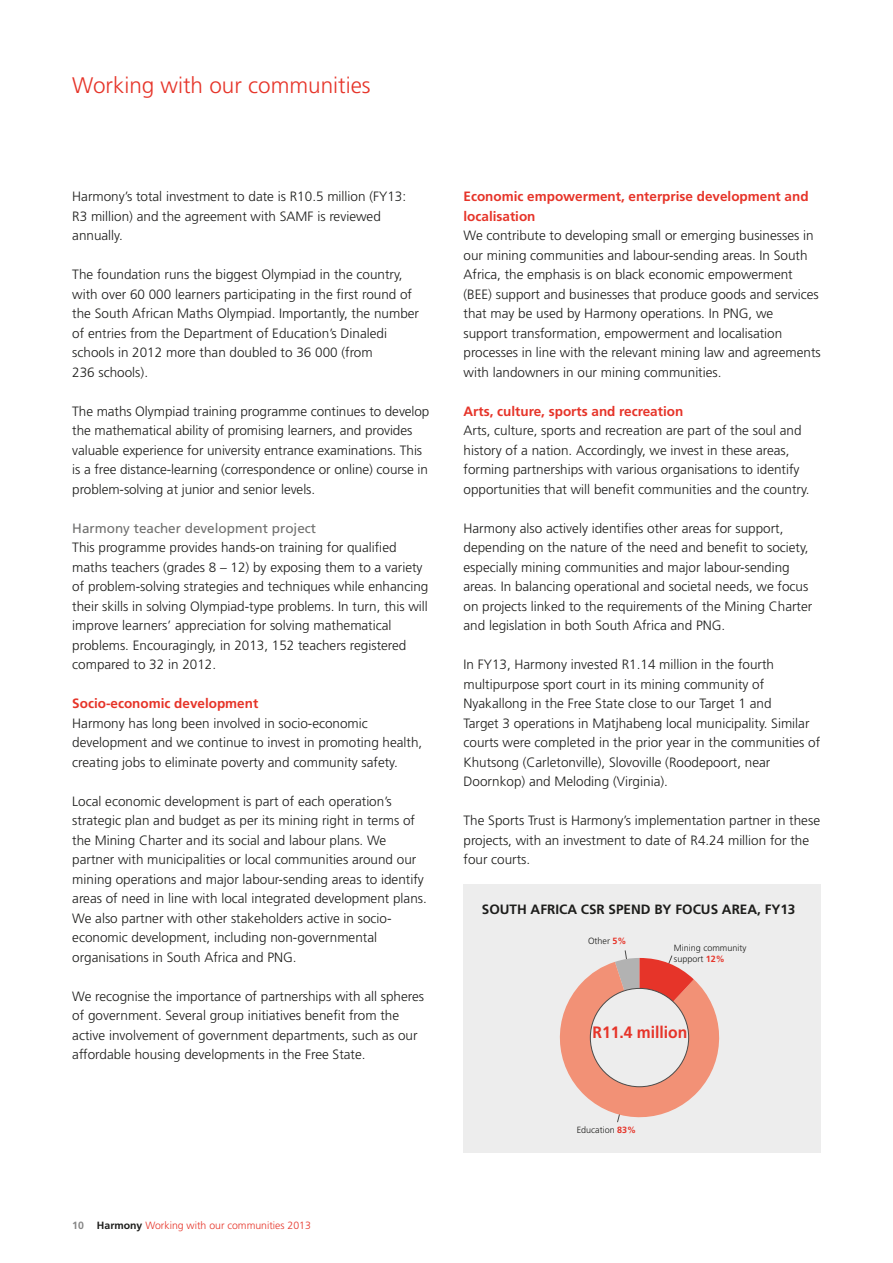
<style>
.page{position:relative;width:893px;height:1263px;background:#fff}
.page>*{position:absolute;margin:0;border:0;box-sizing:border-box;transform-origin:0 0}
.t1{font:300 22.5px "Frutiger LT Std";color:#e63429}
.t2{font:700 16.5px "Frutiger LT Std";color:#e63429;scale:.95 1}
.t3{font:300 13.5px/19.5px "Frutiger LT Std";color:#1d1d1b}
.t4{font:700 13.5px/19.5px "Frutiger LT Std";color:#e63429}
.t5{font:700 13.5px "Frutiger LT Std";color:#1d1d1b}
.t6{font:13.5px "Frutiger LT Std";color:#70706f}
.t7{font:300 10.5px "Frutiger LT Std";color:#e63429}
.t8{font:300 9px/10.8px "Frutiger LT Std";color:#1d1d1b}
.s1{font-weight:700;color:#e63429}
.s2{font-weight:700;color:#878787}
.s3{font-weight:700;color:#1d1d1b}
</style>
<div class="page">
<div style="left:463px;top:884px;width:358px;height:269px;background:#ededed"></div>
<svg style="left:559px;top:950px;width:161px;height:173px"></svg>
<div style="left:590px;top:988px;width:99px;height:99px;background:#ededed;border-radius:50%"></div>
<h1 class="t1" style="left:72px;top:73px;width:300px">Working with our communities</h1>
<p class="t3" style="left:72px;top:187px;width:335px">Harmony’s total investment to date is R10.5 million (FY13:<br>R3 million) and the agreement with SAMF is reviewed annually.</p>
<p class="t3" style="left:72px;top:265px;width:348px">The foundation runs the biggest Olympiad in the country, with over 60 000 learners participating in the first round of the South African Maths Olympiad. Importantly, the number of entries from the Department of Education’s Dinaledi schools in 2012 more than doubled to 36 000 (from<br>236 schools).</p>
<p class="t3" style="left:72px;top:402px;width:359px">The maths Olympiad training programme continues to develop the mathematical ability of promising learners, and provides valuable experience for university entrance examinations. This is a free distance-learning (correspondence or online) course in problem-solving at junior and senior levels.</p>
<p class="t6" style="left:72px;top:520px;width:245px">Harmony teacher development project</p>
<p class="t3" style="left:72px;top:538px;width:358px">This programme provides hands-on training for qualified maths teachers (grades 8 – 12) by exposing them to a variety of problem-solving strategies and techniques while enhancing their skills in solving Olympiad-type problems. In turn, this will improve learners’ appreciation for solving mathematical problems. Encouragingly, in 2013, 152 teachers registered compared to 32 in 2012.</p>
<p class="t4" style="left:72px;top:694px;width:188px">Socio-economic development</p>
<p class="t3" style="left:72px;top:714px;width:352px">Harmony has long been involved in socio-economic development and we continue to invest in promoting health, creating jobs to eliminate poverty and community safety.</p>
<p class="t3" style="left:72px;top:792px;width:356px">Local economic development is part of each operation’s strategic plan and budget as per its mining right in terms of the Mining Charter and its social and labour plans. We partner with municipalities or local communities around our mining operations and major labour-sending areas to identify areas of need in line with local integrated development plans.<br>We also partner with other stakeholders active in socio&shy;economic development, including non-governmental organisations in South Africa and PNG.</p>
<p class="t3" style="left:72px;top:987px;width:353px">We recognise the importance of partnerships with all spheres of government. Several group initiatives benefit from the active involvement of government departments, such as our affordable housing developments in the Free State.</p>
<p class="t4" style="left:463px;top:187px;width:347px">Economic empowerment, enterprise development and localisation</p>
<p class="t3" style="left:463px;top:226px;width:359px">We contribute to developing small or emerging businesses in our mining communities and labour-sending areas. In South Africa, the emphasis is on black economic empowerment (BEE) support and businesses that produce goods and services that may be used by Harmony operations. In PNG, we support transformation, empowerment and localisation processes in line with the relevant mining law and agreements with landowners in our mining communities.</p>
<p class="t4" style="left:463px;top:401px;width:221px">Arts, culture, sports and recreation</p>
<p class="t3" style="left:463px;top:421px;width:348px">Arts, culture, sports and recreation are part of the soul and history of a nation. Accordingly, we invest in these areas, forming partnerships with various organisations to identify opportunities that will benefit communities and the country.</p>
<p class="t3" style="left:463px;top:518px;width:350px">Harmony also actively identifies other areas for support, depending on the nature of the need and benefit to society, especially mining communities and major labour-sending areas. In balancing operational and societal needs, we focus on projects linked to the requirements of the Mining Charter and legislation in both South Africa and PNG.</p>
<p class="t3" style="left:463px;top:655px;width:358px">In FY13, Harmony invested R1.14 million in the fourth multipurpose sport court in its mining community of Nyakallong in the Free State close to our Target 1 and<br>Target 3 operations in Matjhabeng local municipality. Similar courts were completed in the prior year in the communities of Khutsong (Carletonville), Slovoville (Roodepoort, near Doornkop) and Meloding (Virginia).</p>
<p class="t3" style="left:463px;top:811px;width:358px">The Sports Trust is Harmony’s implementation partner in these projects, with an investment to date of R4.24 million for the four courts.</p>
<p class="t5" style="left:482px;top:901px;width:315px">SOUTH AFRICA CSR SPEND BY FOCUS AREA, FY13</p>
<p class="t8" style="left:588px;top:936px;width:40px">Other <span class="s1">5%</span></p>
<p class="t8" style="left:674px;top:943px;width:74px">Mining community support <span class="s1">12%</span></p>
<p class="t2" style="left:592px;top:1023px;width:101px">R11.4 million</p>
<p class="t8" style="left:577px;top:1124px;width:61px">Education <span class="s1">83%</span></p>
<p class="t7" style="left:72px;top:1219px;width:240px"><span class="s2">10</span> <span class="s3">Harmony</span> Working with our communities 2013</p>
</div>
